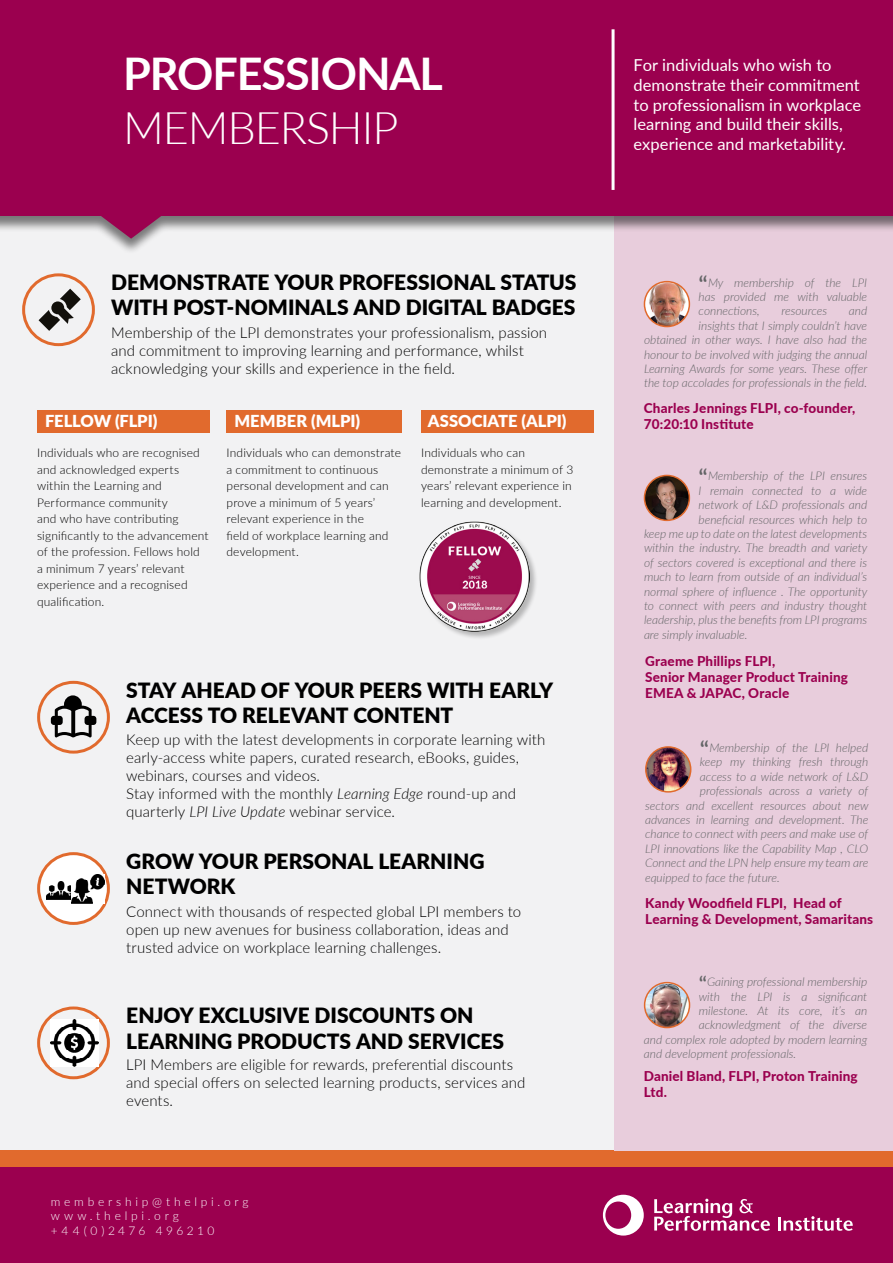
<style>
.page{position:relative;width:893px;height:1263px;background:#f2f2f3}
.page>*{position:absolute;margin:0;border:0;box-sizing:border-box;transform-origin:0 0}
.t1{font:700 45px "Lato";letter-spacing:-.025em;color:#fff}
.t2{font:300 45px "Lato";letter-spacing:-.025em;color:#fff}
.t3{font:900 21px/25.2px "Lato";color:#000}
.t4{font:16.5px/19.8px "Lato";color:#fff}
.t5{font:900 16.5px "Lato";color:#fff}
.t6{font:300 15px/18px "Lato";letter-spacing:.005em;color:#000}
.t7{font:800 13.5px/16.2px "Lato";letter-spacing:.01em;color:#9b004f}
.t8{font:italic 300 12px/14.4px "Lato";color:#646567;text-align:justify}
.t9{font:300 12px/16.5px "Lato";letter-spacing:.015em;color:#000}
.t10{font:300 12px/14.4px "Lato";letter-spacing:.31em;color:#fff}
.s1{font-style:italic}
.s2{font-family:"Merriweather";font-weight:800;font-style:normal;font-size:13.5px}
.s3{font-family:"Merriweather";font-weight:800;font-style:normal}
</style>
<div class="page">
<div style="left:0;top:1167px;width:893px;height:96px;background:#9b004f"></div>
<div style="left:0;top:1150px;width:893px;height:17px;background:#e16a2d"></div>
<div style="left:37px;top:410px;width:173px;height:22px;background:#e16a2d"></div>
<div style="left:226px;top:410px;width:176px;height:22px;background:#e16a2d"></div>
<div style="left:421px;top:410px;width:172px;height:22px;background:#e16a2d"></div>
<div style="left:615px;top:214px;width:278px;height:936px;background:#e8cddc"></div>
<img style="left:646px;top:747px;width:45px;height:45px;border-radius:22px">
<div style="left:645px;top:746px;width:46px;height:47px;border:2px solid #e16a2d;border-radius:50%"></div>
<img style="left:644px;top:475px;width:45px;height:45px;border-radius:22px">
<div style="left:644px;top:475px;width:46px;height:46px;border:2px solid #e16a2d;border-radius:50%"></div>
<div style="left:0;top:0;width:893px;height:254px;background:#000;opacity:.5"></div>
<svg style="left:100px;top:216px;width:62px;height:23px"></svg>
<div style="left:0;top:0;width:893px;height:216px;background:#9b004f"></div>
<div style="left:22px;top:273px;width:73px;height:73px;border:3px solid #e16a2d;border-radius:50%"></div>
<svg style="left:51px;top:695px;width:45px;height:43px"></svg>
<div style="left:37px;top:681px;width:73px;height:73px;border:3px solid #e16a2d;border-radius:50%"></div>
<div style="left:37px;top:1006px;width:73px;height:73px;border:3px solid #e16a2d;border-radius:50%"></div>
<svg style="left:778px;top:1216px;width:75px;height:15px"></svg>
<svg style="left:654px;top:1199px;width:116px;height:32px"></svg>
<img style="left:603px;top:1195px;width:41px;height:40px">
<hr style="left:612px;top:29px;width:3px;height:161px;background:#fff">
<img style="left:39px;top:854px;width:69px;height:69px;border-radius:35px">
<div style="left:37px;top:852px;width:73px;height:73px;border:3px solid #e16a2d;border-radius:50%"></div>
<img style="left:644px;top:282px;width:45px;height:45px">
<div style="left:644px;top:281px;width:46px;height:46px;border:2px solid #e16a2d;border-radius:50%"></div>
<div style="left:420px;top:521px;width:118px;height:119px;background:#000;opacity:.25"></div>
<img style="left:420px;top:522px;width:110px;height:109px">
<img style="left:46px;top:881px;width:25px;height:18px">
<img style="left:71px;top:875px;width:33px;height:28px">
<svg style="left:39px;top:289px;width:42px;height:42px"></svg>
<img style="left:51px;top:1019px;width:47px;height:48px">
<img style="left:645px;top:982px;width:44px;height:45px;border-radius:22px">
<div style="left:644px;top:982px;width:46px;height:46px;border:2px solid #e16a2d;border-radius:50%"></div>
<h1 class="t1" style="left:123px;top:40px;width:321px">PROFESSIONAL</h1>
<h1 class="t2" style="left:123px;top:96px;width:277px">MEMBERSHIP</h1>
<h2 class="t3" style="left:111px;top:269px;width:467px">DEMONSTRATE YOUR PROFESSIONAL STATUS<br>WITH POST-NOMINALS AND DIGITAL BADGES</h2>
<p class="t6" style="left:111px;top:323px;width:437px">Membership of the LPI demonstrates your professionalism, passion and commitment to improving learning and performance, whilst acknowledging your skills and experience in the field.</p>
<h3 class="t5" style="left:45px;top:409px;width:114px">FELLOW (FLPI)</h3>
<h3 class="t5" style="left:234px;top:409px;width:127px">MEMBER (MLPI)</h3>
<h3 class="t5" style="left:428px;top:409px;width:140px">ASSOCIATE (ALPI)</h3>
<p class="t9" style="left:37px;top:444px;width:173px">Individuals who are recognised and acknowledged experts within the Learning and<br>Performance community<br>and who have contributing significantly to the advancement of the profession. Fellows hold<br>a minimum 7 years’ relevant experience and a recognised qualification.</p>
<p class="t9" style="left:227px;top:444px;width:176px">Individuals who can demonstrate a commitment to continuous personal development and can prove a minimum of 5 years’ relevant experience in the<br>field of workplace learning and development.</p>
<p class="t9" style="left:421px;top:444px;width:154px">Individuals who can demonstrate a minimum of 3 years’ relevant experience in learning and development.</p>
<h2 class="t3" style="left:126px;top:676px;width:428px">STAY AHEAD OF YOUR PEERS WITH EARLY<br>ACCESS TO RELEVANT CONTENT</h2>
<p class="t6" style="left:126px;top:730px;width:421px">Keep up with the latest developments in corporate learning with early-access white papers, curated research, eBooks, guides, webinars, courses and videos.<br>Stay informed with the monthly <span class="s1">Learning Edge</span> round-up and quarterly <span class="s1">LPI Live Update</span> webinar service.</p>
<h2 class="t3" style="left:126px;top:848px;width:360px">GROW YOUR PERSONAL LEARNING<br>NETWORK</h2>
<p class="t6" style="left:126px;top:902px;width:397px">Connect with thousands of respected global LPI members to open up new avenues for business collaboration, ideas and trusted advice on workplace learning challenges.</p>
<h2 class="t3" style="left:126px;top:1002px;width:379px">ENJOY EXCLUSIVE DISCOUNTS ON<br>LEARNING PRODUCTS AND SERVICES</h2>
<p class="t6" style="left:126px;top:1055px;width:401px">LPI Members are eligible for rewards, preferential discounts and special offers on selected learning products, services and events.</p>
<p class="t10" style="left:51px;top:1194px;width:199px">membership@thelpi.org www.thelpi.org +44(0)2476 496210</p>
<h3 class="t4" style="left:634px;top:54px;width:229px">For individuals who wish to demonstrate their commitment to professionalism in workplace learning and build their skills, experience and marketability.</h3>
<p class="t8" style="left:699px;top:275px;width:170px"><span class="s2">“</span>My membership of the LPI has provided me with valuable connections,</p>
<p class="t8" style="left:644px;top:303px;width:225px;text-align:right">and<br>insights that I simply couldn’t have<br>obtained in other ways. I have also had the honour to be involved with judging the annual Learning Awards for some years. These offer the top accolades for professionals in the field.</p>
<p class="t8" style="left:781px;top:303px;width:47px">resources</p>
<p class="t7" style="left:644px;top:400px;width:213px">Charles Jennings FLPI, co-founder,<br>70:20:10 Institute</p>
<p class="t8" style="left:699px;top:468px;width:170px"><span class="s2">“</span>Membership of the LPI ensures</p>
<p class="t8" style="left:699px;top:483px;width:170px">I remain connected to a wide</p>
<p class="t8" style="left:699px;top:497px;width:170px">network of L&amp;D professionals and</p>
<p class="t8" style="left:699px;top:512px;width:170px">beneficial resources which help to</p>
<p class="t8" style="left:644px;top:526px;width:225px">keep me up to date on the latest developments</p>
<p class="t8" style="left:644px;top:540px;width:225px">within the industry. The breadth and variety</p>
<p class="t8" style="left:644px;top:555px;width:225px">of sectors covered is exceptional and there is</p>
<p class="t8" style="left:644px;top:569px;width:225px">much to learn from outside of an individual’s</p>
<p class="t8" style="left:644px;top:584px;width:225px">normal sphere of influence . The opportunity</p>
<p class="t8" style="left:644px;top:598px;width:225px">to connect with peers and industry thought</p>
<p class="t8" style="left:644px;top:612px;width:225px">leadership, plus the benefits from LPI programs</p>
<p class="t8" style="left:644px;top:627px;width:105px">are simply invaluable.</p>
<p class="t7" style="left:645px;top:652px;width:204px">Graeme Phillips FLPI,<br>Senior Manager Product Training<br>EMEA &amp; JAPAC, Oracle</p>
<p class="t8" style="left:700px;top:740px;width:170px"><span class="s2">“</span>Membership of the LPI helped</p>
<p class="t8" style="left:700px;top:754px;width:170px">keep my thinking fresh through</p>
<p class="t8" style="left:700px;top:769px;width:170px">access to a wide network of L&amp;D</p>
<p class="t8" style="left:700px;top:783px;width:170px">professionals across a variety of</p>
<p class="t8" style="left:645px;top:798px;width:225px">sectors and excellent resources about new</p>
<p class="t8" style="left:645px;top:812px;width:225px">advances in learning and development. The</p>
<p class="t8" style="left:645px;top:826px;width:225px">chance to connect with peers and make use of</p>
<p class="t8" style="left:645px;top:841px;width:225px">LPI innovations like the Capability Map , CLO</p>
<p class="t8" style="left:645px;top:855px;width:225px">Connect and the LPN help ensure my team are</p>
<p class="t8" style="left:645px;top:870px;width:136px">equipped to face the future.</p>
<p class="t7" style="left:645px;top:894px;width:230px">Kandy Woodfield FLPI, Head of<br>Learning &amp; Development, Samaritans</p>
<p class="t8" style="left:699px;top:974px;width:170px"><span class="s3">“</span>Gaining professional membership</p>
<p class="t8" style="left:699px;top:988px;width:170px">with the LPI is a significant</p>
<p class="t8" style="left:699px;top:1003px;width:170px">milestone. At its core, it’s an</p>
<p class="t8" style="left:699px;top:1017px;width:170px">acknowledgment of the diverse</p>
<p class="t8" style="left:644px;top:1032px;width:225px">and complex role adopted by modern learning</p>
<p class="t8" style="left:644px;top:1046px;width:154px">and development professionals.</p>
<p class="t7" style="left:644px;top:1067px;width:216px">Daniel Bland, FLPI, Proton Training<br>Ltd.</p>
</div>
